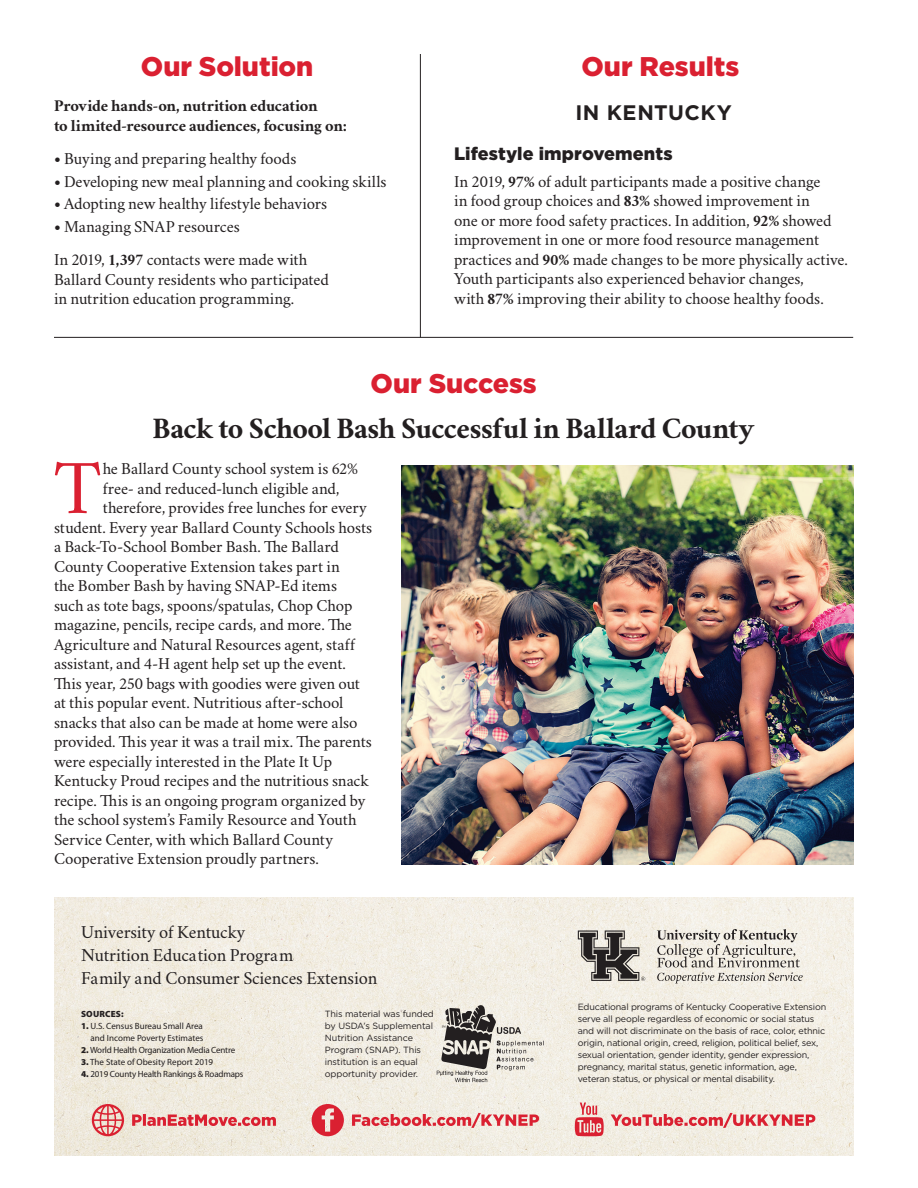
<style>
.page{position:relative;width:918px;height:1188px;background:#fff}
.page>*{position:absolute;margin:0;border:0;box-sizing:border-box;transform-origin:0 0}
.Body{font:75.45px "Crimson";color:#da2031}
.Headline{font:700 30px "Crimson";letter-spacing:-.02em;color:#231f20}
.Section_Heading{font:900 27px "Gotham";color:#da2031}
.Body_Front{font:700 21px "Gotham";letter-spacing:.025em;color:#231f20}
.Body-2{font:18px "Crimson";letter-spacing:-.01em;color:#231f20}
.Subhead{font:900 18px "Gotham";letter-spacing:.005em;color:#231f20}
.Body-3{font:16.5px "Crimson";letter-spacing:-.01em;color:#231f20}
.Body_Front-2{font:16.5px/19.5px "Crimson";letter-spacing:-.01em;color:#231f20}
.Body_Front-3{font:700 16.5px/19.5px "Crimson";letter-spacing:-.01em;color:#231f20}
.t1{font:9px/12px "Gotham";letter-spacing:-.02em;color:#231f20}
.Sources{font:9px/12px "Myriad Pro";letter-spacing:-.01em;color:#231f20;text-align:right}
.Sources-2{font:900 9px "Myriad Pro";letter-spacing:.02em;color:#231f20}
.s1{font-weight:700}
.s2{font-weight:900}
</style>
<div class="page">
<img style="left:54px;top:897px;width:799px;height:259px">
<hr style="left:420px;top:54px;width:1px;height:283px;background:#231f20">
<hr style="left:54px;top:337px;width:799px;height:1px;background:#231f20">
<svg style="left:578px;top:931px;width:67px;height:50px;background:#8c8883"></svg>
<svg style="left:657px;top:929px;width:146px;height:54px;background:#cdc9c1"></svg>
<svg style="left:437px;top:1005px;width:107px;height:77px;background:#b7b3ac"></svg>
<img style="left:401px;top:466px;width:452px;height:398px">
<svg style="left:312px;top:1104px;width:32px;height:32px"></svg>
<svg style="left:352px;top:1113px;width:187px;height:15px;background:#e79c9c"></svg>
<svg style="left:132px;top:1114px;width:144px;height:12px;background:#e48486"></svg>
<svg style="left:92px;top:1104px;width:32px;height:32px"></svg>
<svg style="left:611px;top:1113px;width:204px;height:15px;background:#e89d9d"></svg>
<svg style="left:575px;top:1103px;width:29px;height:33px"></svg>
<p class="Section_Heading" style="left:141px;top:47px;width:174px">Our Solution</p>
<p class="Section_Heading" style="left:581px;top:47px;width:159px">Our Results</p>
<p class="Body_Front-3" style="left:54px;top:96px;width:295px">Provide hands-on, nutrition education<br>to limited-resource audiences, focusing on:</p>
<p class="Body_Front-2" style="left:54px;top:148px;width:244px"><span class="s1">•</span> Buying and preparing healthy foods</p>
<p class="Body_Front-2" style="left:54px;top:170px;width:334px"><span class="s1">•</span> Developing new meal planning and cooking skills</p>
<p class="Body_Front-2" style="left:54px;top:193px;width:275px"><span class="s1">•</span> Adopting new healthy lifestyle behaviors</p>
<p class="Body_Front-2" style="left:54px;top:216px;width:187px"><span class="s1">•</span> Managing SNAP resources</p>
<p class="Body_Front-2" style="left:54px;top:249px;width:276px">In 2019, <span class="s1">1,397</span> contacts were made with<br>Ballard County residents who participated in nutrition education programming.</p>
<p class="Body_Front" style="left:575px;top:99px;width:158px">IN KENTUCKY</p>
<p class="Subhead" style="left:454px;top:142px;width:220px">Lifestyle improvements</p>
<p class="Body_Front-2" style="left:454px;top:170px;width:395px">In 2019, <span class="s1">97%</span> of adult participants made a positive change<br>in food group choices and <span class="s1">83%</span> showed improvement in<br>one or more food safety practices. In addition, <span class="s1">92%</span> showed improvement in one or more food resource management practices and <span class="s1">90%</span> made changes to be more physically active.<br>Youth participants also experienced behavior changes,<br>with <span class="s1">87%</span> improving their ability to choose healthy foods.</p>
<p class="Section_Heading" style="left:371px;top:364px;width:167px">Our Success</p>
<p class="Headline" style="left:153px;top:406px;width:603px">Back to School Bash Successful in Ballard County</p>
<p class="Body" style="left:54px;top:437px;width:49px">T</p>
<p class="Body-3" style="left:103px;top:457px;width:257px">he Ballard County school system is 62%</p>
<p class="Body-3" style="left:103px;top:477px;width:238px">free- and reduced-lunch eligible and,</p>
<p class="Body-3" style="left:103px;top:496px;width:266px">therefore, provides free lunches for every</p>
<p class="Body-3" style="left:54px;top:516px;width:320px">student. Every year Ballard County Schools hosts</p>
<p class="Body-3" style="left:54px;top:535px;width:286px">a Back-To-School Bomber Bash. The Ballard</p>
<p class="Body-3" style="left:54px;top:555px;width:287px">County Cooperative Extension takes part in</p>
<p class="Body-3" style="left:54px;top:574px;width:285px">the Bomber Bash by having SNAP-Ed items</p>
<p class="Body-3" style="left:54px;top:594px;width:300px">such as tote bags, spoons/spatulas, Chop Chop</p>
<p class="Body-3" style="left:54px;top:613px;width:300px">magazine, pencils, recipe cards, and more. The</p>
<p class="Body-3" style="left:54px;top:633px;width:303px">Agriculture and Natural Resources agent, staff</p>
<p class="Body-3" style="left:54px;top:652px;width:294px">assistant, and 4-H agent help set up the event.</p>
<p class="Body-3" style="left:54px;top:672px;width:308px">This year, 250 bags with goodies were given out</p>
<p class="Body-3" style="left:54px;top:691px;width:291px">at this popular event. Nutritious after-school</p>
<p class="Body-3" style="left:54px;top:711px;width:305px">snacks that also can be made at home were also</p>
<p class="Body-3" style="left:54px;top:730px;width:320px">provided. This year it was a trail mix. The parents</p>
<p class="Body-3" style="left:54px;top:750px;width:280px">were especially interested in the Plate It Up</p>
<p class="Body-3" style="left:54px;top:769px;width:317px">Kentucky Proud recipes and the nutritious snack</p>
<p class="Body-3" style="left:54px;top:789px;width:313px">recipe. This is an ongoing program organized by</p>
<p class="Body-3" style="left:54px;top:808px;width:304px">the school system’s Family Resource and Youth</p>
<p class="Body-3" style="left:54px;top:828px;width:281px">Service Center, with which Ballard County</p>
<p class="Body-3" style="left:54px;top:847px;width:266px">Cooperative Extension proudly partners.</p>
<p class="Body-2" style="left:81px;top:920px;width:166px">University of Kentucky</p>
<p class="Body-2" style="left:81px;top:943px;width:214px">Nutrition Education Program</p>
<p class="Body-2" style="left:81px;top:966px;width:298px">Family and Consumer Sciences Extension</p>
<p class="Sources-2" style="left:81px;top:1009px;width:44px">SOURCES:</p>
<p class="Sources" style="left:81px;top:1020px;width:124px"><span class="s2">1.</span> U.S. Census Bureau Small Area and Income Poverty Estimates</p>
<p class="Sources" style="left:81px;top:1044px;width:156px"><span class="s2">2.</span> World Health Organization Media Centre</p>
<p class="Sources" style="left:81px;top:1056px;width:134px"><span class="s2">3.</span> The State of Obesity Report 2019</p>
<p class="Sources" style="left:81px;top:1068px;width:164px"><span class="s2">4.</span> 2019 County Health Rankings &amp; Roadmaps</p>
<p class="t1" style="left:325px;top:1008px;width:111px">This material was funded by USDA’s Supplemental<br>Nutrition Assistance<br>Program (SNAP). This institution is an equal opportunity provider.</p>
<p class="t1" style="left:578px;top:1001px;width:250px">Educational programs of Kentucky Cooperative Extension serve all people regardless of economic or social status and will not discriminate on the basis of race, color, ethnic origin, national origin, creed, religion, political belief, sex, sexual orientation, gender identity, gender expression, pregnancy, marital status, genetic information, age, veteran status, or physical or mental disability.</p>
</div>
